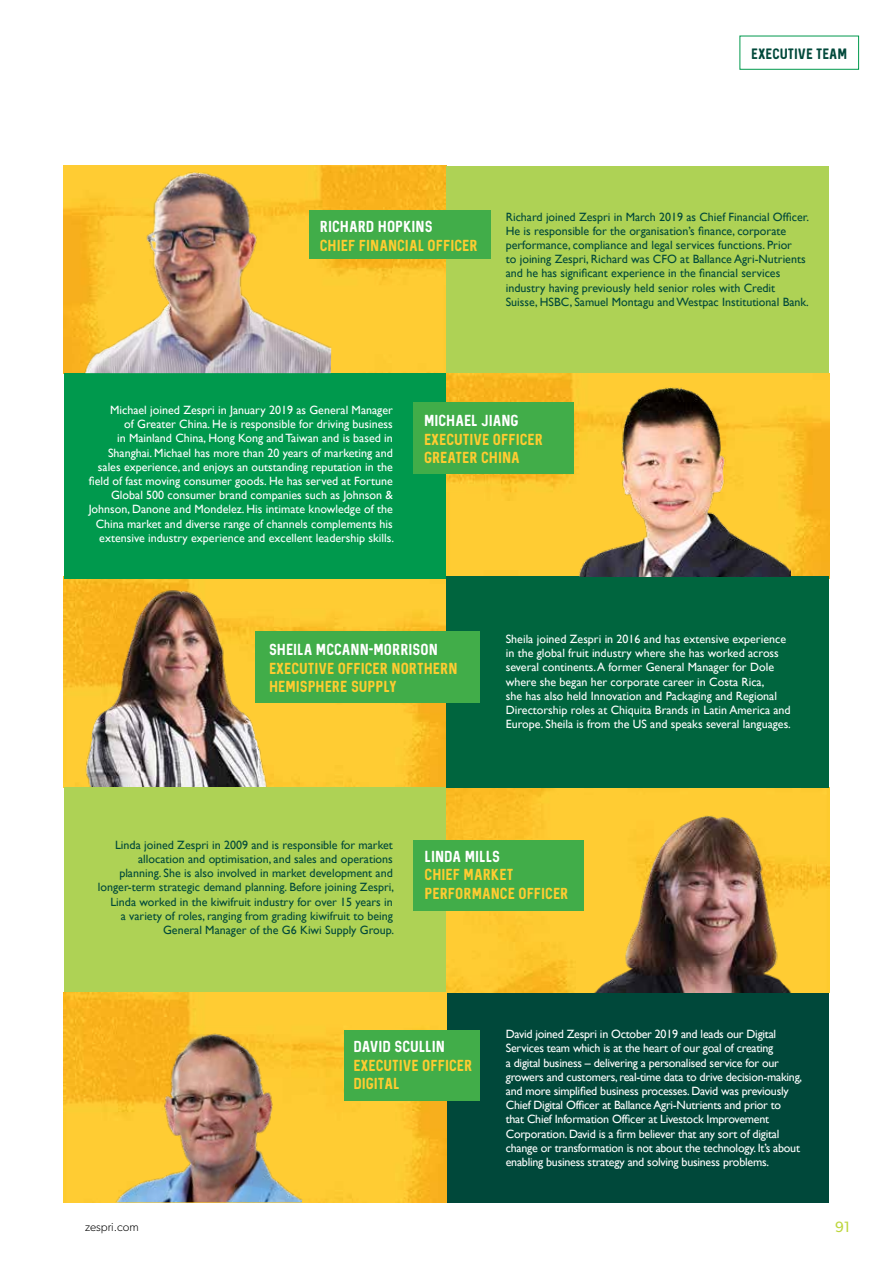
<style>
.page{position:relative;width:893px;height:1263px;background:#fff}
.page>*{position:absolute;margin:0;border:0;box-sizing:border-box;transform-origin:0 0}
.t1{font:15px "Gibson";color:#bdd63d}
.t2{font:12.75px/18.3px "Sequel Neue";color:#ffcc31}
.t3{font:12.75px "Sequel Neue";color:#fff}
.t4{font:12px/14.2px "Gill Sans";color:#fff;text-align:right}
.t5{font:12px/14.2px "Gill Sans";color:#00483a}
.t6{font:12px/14.2px "Gill Sans";letter-spacing:-.02em;color:#fff}
.t7{font:12px "Sequel Neue";color:#00483a}
.t8{font:300 12px "Gibson";color:#000}
</style>
<div class="page">
<img style="left:64px;top:578px;width:382px;height:210px">
<img style="left:81px;top:588px;width:202px;height:200px">
<img style="left:334px;top:166px;width:112px;height:207px">
<div style="left:64px;top:373px;width:382px;height:205px;background:#00994d"></div>
<div style="left:64px;top:788px;width:382px;height:205px;background:#aed255"></div>
<div style="left:446px;top:166px;width:383px;height:207px;background:#aed255"></div>
<img style="left:446px;top:373px;width:383px;height:205px">
<img style="left:446px;top:788px;width:383px;height:205px">
<img style="left:63px;top:166px;width:271px;height:207px">
<div style="left:309px;top:210px;width:181px;height:49px;background:#41ad49"></div>
<div style="left:413px;top:840px;width:171px;height:70px;background:#41ad49"></div>
<div style="left:413px;top:403px;width:161px;height:71px;background:#41ad49"></div>
<img style="left:557px;top:805px;width:273px;height:188px">
<div style="left:446px;top:577px;width:382px;height:211px;background:#00653e"></div>
<div style="left:255px;top:631px;width:225px;height:72px;background:#41ad49"></div>
<img style="left:574px;top:378px;width:217px;height:199px">
<div style="left:446px;top:993px;width:383px;height:209px;background:#00483a"></div>
<img style="left:64px;top:993px;width:382px;height:209px">
<div style="left:344px;top:1030px;width:136px;height:70px;background:#41ad49"></div>
<img style="left:94px;top:1026px;width:234px;height:176px">
<div style="left:739px;top:36px;width:120px;height:34px;border:1px solid #00994d"></div>
<p class="t7" style="left:751px;top:45px;width:97px">EXECUTIVE TEAM</p>
<p class="t3" style="left:320px;top:218px;width:114px">RICHARD HOPKINS</p>
<p class="t2" style="left:320px;top:236px;width:159px">CHIEF FINANCIAL OFFICER</p>
<p class="t5" style="left:506px;top:209px;width:305px">Richard joined Zespri in March 2019 as Chief Financial Officer.<br>He is responsible for the organisation’s finance, corporate performance, compliance and legal services functions. Prior<br>to joining Zespri, Richard was CFO at Ballance Agri-Nutrients and he has significant experience in the financial services industry having previously held senior roles with Credit Suisse, HSBC, Samuel Montagu and Westpac Institutional Bank.</p>
<p class="t4" style="left:89px;top:402px;width:307px">Michael joined Zespri in January 2019 as General Manager<br>of Greater China. He is responsible for driving business<br>in Mainland China, Hong Kong and Taiwan and is based in Shanghai. Michael has more than 20 years of marketing and sales experience, and enjoys an outstanding reputation in the field of fast moving consumer goods. He has served at Fortune Global 500 consumer brand companies such as Johnson &amp; Johnson, Danone and Mondelez. His intimate knowledge of the China market and diverse range of channels complements his extensive industry experience and excellent leadership skills.</p>
<p class="t3" style="left:424px;top:412px;width:96px">MICHAEL JIANG</p>
<p class="t2" style="left:424px;top:430px;width:121px">EXECUTIVE OFFICER<br>GREATER CHINA</p>
<p class="t3" style="left:269px;top:641px;width:170px">SHEILA MCCANN-MORRISON</p>
<p class="t2" style="left:269px;top:659px;width:190px">EXECUTIVE OFFICER NORTHERN<br>HEMISPHERE SUPPLY</p>
<p class="t4" style="left:506px;top:631px;width:287px;text-align:left">Sheila joined Zespri in 2016 and has extensive experience in the global fruit industry where she has worked across several continents. A former General Manager for Dole where she began her corporate career in Costa Rica,<br>she has also held Innovation and Packaging and Regional Directorship roles at Chiquita Brands in Latin America and Europe. Sheila is from the US and speaks several languages.</p>
<p class="t5" style="left:98px;top:837px;width:298px;text-align:right">Linda joined Zespri in 2009 and is responsible for market allocation and optimisation, and sales and operations planning. She is also involved in market development and longer-term strategic demand planning. Before joining Zespri, Linda worked in the kiwifruit industry for over 15 years in<br>a variety of roles, ranging from grading kiwifruit to being General Manager of the G6 Kiwi Supply Group.</p>
<p class="t3" style="left:425px;top:848px;width:77px">LINDA MILLS</p>
<p class="t2" style="left:425px;top:866px;width:145px">CHIEF MARKET<br>PERFORMANCE OFFICER</p>
<p class="t3" style="left:353px;top:1038px;width:93px">DAVID SCULLIN</p>
<p class="t2" style="left:353px;top:1056px;width:121px">EXECUTIVE OFFICER<br>DIGITAL</p>
<p class="t6" style="left:506px;top:1027px;width:298px">David joined Zespri in October 2019 and leads our Digital Services team which is at the heart of our goal of creating<br>a digital business – delivering a personalised service for our growers and customers, real-time data to drive decision-making, and more simplified business processes. David was previously Chief Digital Officer at Ballance Agri-Nutrients and prior to that Chief Information Officer at Livestock Improvement Corporation. David is a firm believer that any sort of digital change or transformation is not about the technology. It’s about enabling business strategy and solving business problems.</p>
<p class="t8" style="left:85px;top:1220px;width:55px">zespri.com</p>
<p class="t1" style="left:835px;top:1218px;width:17px">91</p>
</div>
